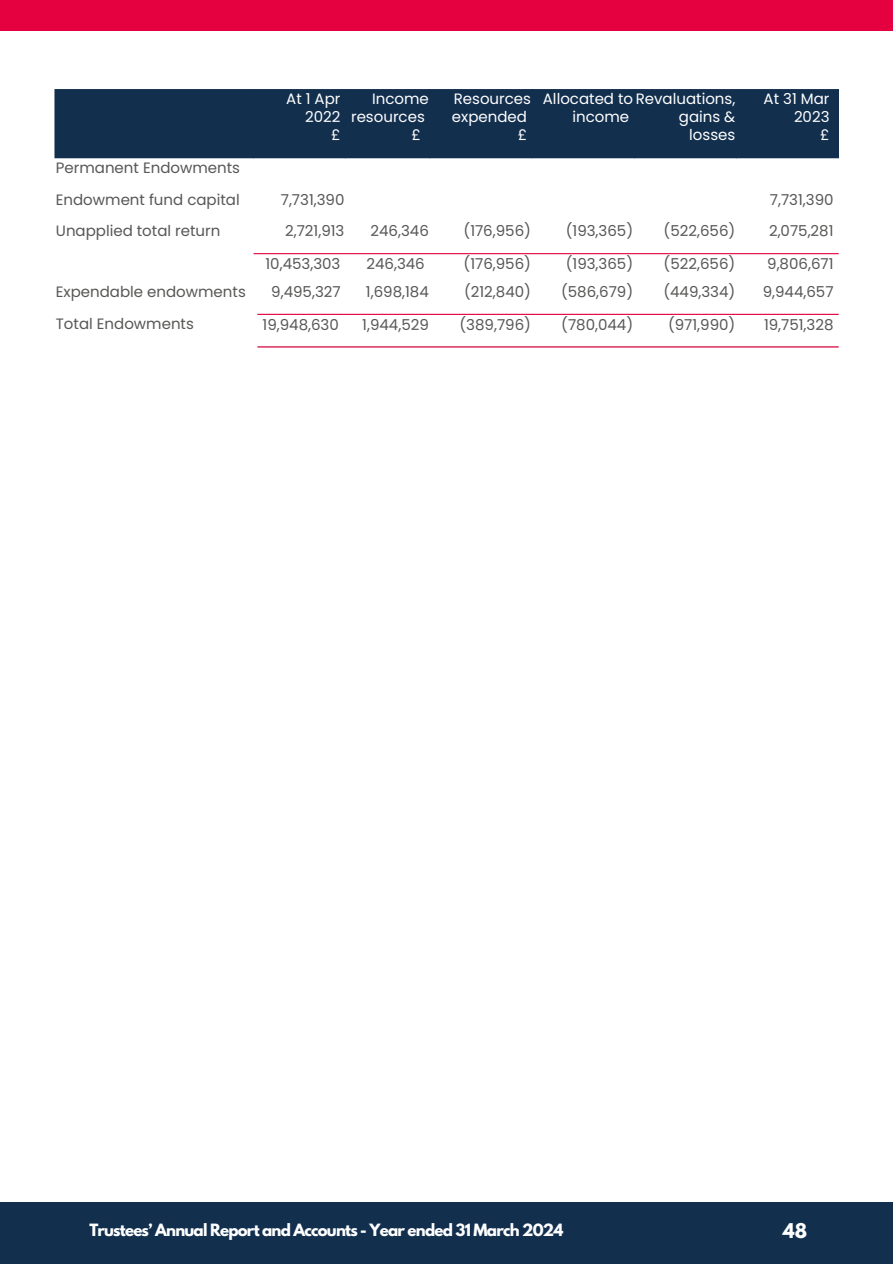
<style>
.page{position:relative;width:893px;height:1264px;background:#fff}
.page>*{position:absolute;margin:0;border:0;box-sizing:border-box;transform-origin:0 0}
.t1{font:700 18px "League Spartan";color:#fff}
.t2{font:18px "DM Sans";color:#fff}
.t3{font:15px "Poppins";color:#575756}
.t4{font:15px/18px "Poppins";color:#fff;text-align:right}
.t5{font:700 15px "League Spartan";letter-spacing:-.05em;color:#fff}
</style>
<div class="page">
<div style="left:0;top:0;width:892px;height:31px;background:#e5003f"></div>
<div style="left:0;top:1202px;width:892px;height:61px;background:#122f4e"></div>
<div style="left:55px;top:89px;width:783px;height:69px;background:#122f4e"></div>
<hr style="left:253px;top:253px;width:585px;height:1px;background:#e5003f">
<hr style="left:257px;top:314px;width:581px;height:1px;background:#e5003f">
<hr style="left:257px;top:346px;width:581px;height:1px;background:#e5003f">
<p class="t4" style="left:286px;top:90px;width:56px">At 1 Apr</p>
<p class="t4" style="left:305px;top:108px;width:37px">2022</p>
<p class="t4" style="left:331px;top:126px;width:11px">£</p>
<p class="t4" style="left:351px;top:90px;width:79px">Income resources</p>
<p class="t4" style="left:411px;top:126px;width:11px">£</p>
<p class="t4" style="left:452px;top:90px;width:81px;text-align:left">Resources expended</p>
<p class="t4" style="left:517px;top:126px;width:11px">£</p>
<p class="t4" style="left:572px;top:90px;width:164px;text-align:left;text-indent:-30px">Allocated to Revaluations, income</p>
<p class="t4" style="left:678px;top:108px;width:58px">gains &amp; losses</p>
<p class="t4" style="left:763px;top:90px;width:67px">At 31 Mar</p>
<p class="t4" style="left:794px;top:108px;width:37px">2023</p>
<p class="t4" style="left:820px;top:126px;width:11px">£</p>
<p class="t3" style="left:56px;top:157px;width:186px">Permanent Endowments</p>
<p class="t3" style="left:56px;top:189px;width:185px">Endowment fund capital</p>
<p class="t3" style="left:281px;top:189px;width:65px">7,731,390</p>
<p class="t3" style="left:769px;top:189px;width:65px">7,731,390</p>
<p class="t3" style="left:56px;top:220px;width:166px">Unapplied total return</p>
<p class="t3" style="left:285px;top:220px;width:61px">2,721,913</p>
<p class="t3" style="left:370px;top:220px;width:60px">246,346</p>
<p class="t3" style="left:463px;top:220px;width:69px">(176,956)</p>
<p class="t3" style="left:565px;top:220px;width:69px">(193,365)</p>
<p class="t3" style="left:663px;top:220px;width:73px">(522,656)</p>
<p class="t3" style="left:769px;top:220px;width:66px">2,075,281</p>
<p class="t3" style="left:265px;top:253px;width:76px">10,453,303</p>
<p class="t3" style="left:366px;top:253px;width:60px">246,346</p>
<p class="t3" style="left:463px;top:253px;width:69px">(176,956)</p>
<p class="t3" style="left:565px;top:253px;width:69px">(193,365)</p>
<p class="t3" style="left:663px;top:253px;width:73px">(522,656)</p>
<p class="t3" style="left:767px;top:253px;width:68px">9,806,671</p>
<p class="t3" style="left:56px;top:281px;width:191px">Expendable endowments</p>
<p class="t3" style="left:271px;top:281px;width:71px">9,495,327</p>
<p class="t3" style="left:366px;top:281px;width:64px">1,698,184</p>
<p class="t3" style="left:464px;top:281px;width:68px">(212,840)</p>
<p class="t3" style="left:561px;top:281px;width:74px">(586,679)</p>
<p class="t3" style="left:663px;top:281px;width:73px">(449,334)</p>
<p class="t3" style="left:762px;top:281px;width:72px">9,944,657</p>
<p class="t3" style="left:56px;top:313px;width:139px">Total Endowments</p>
<p class="t3" style="left:262px;top:314px;width:78px">19,948,630</p>
<p class="t3" style="left:362px;top:314px;width:68px">1,944,529</p>
<p class="t3" style="left:459px;top:314px;width:73px">(389,796)</p>
<p class="t3" style="left:561px;top:314px;width:73px">(780,044)</p>
<h1 class="t3" style="left:668px;top:314px;width:69px">(971,990)</h1>
<p class="t3" style="left:764px;top:314px;width:71px">19,751,328</p>
<p class="t2" style="left:799px;top:1215px;width:10px">1.</p>
<p class="t5" style="left:89px;top:1222px;width:475px">Trustees’ Annual Report and Accounts - Year ended 31 March 2024</p>
<p class="t1" style="left:782px;top:1221px;width:26px">48</p>
</div>
